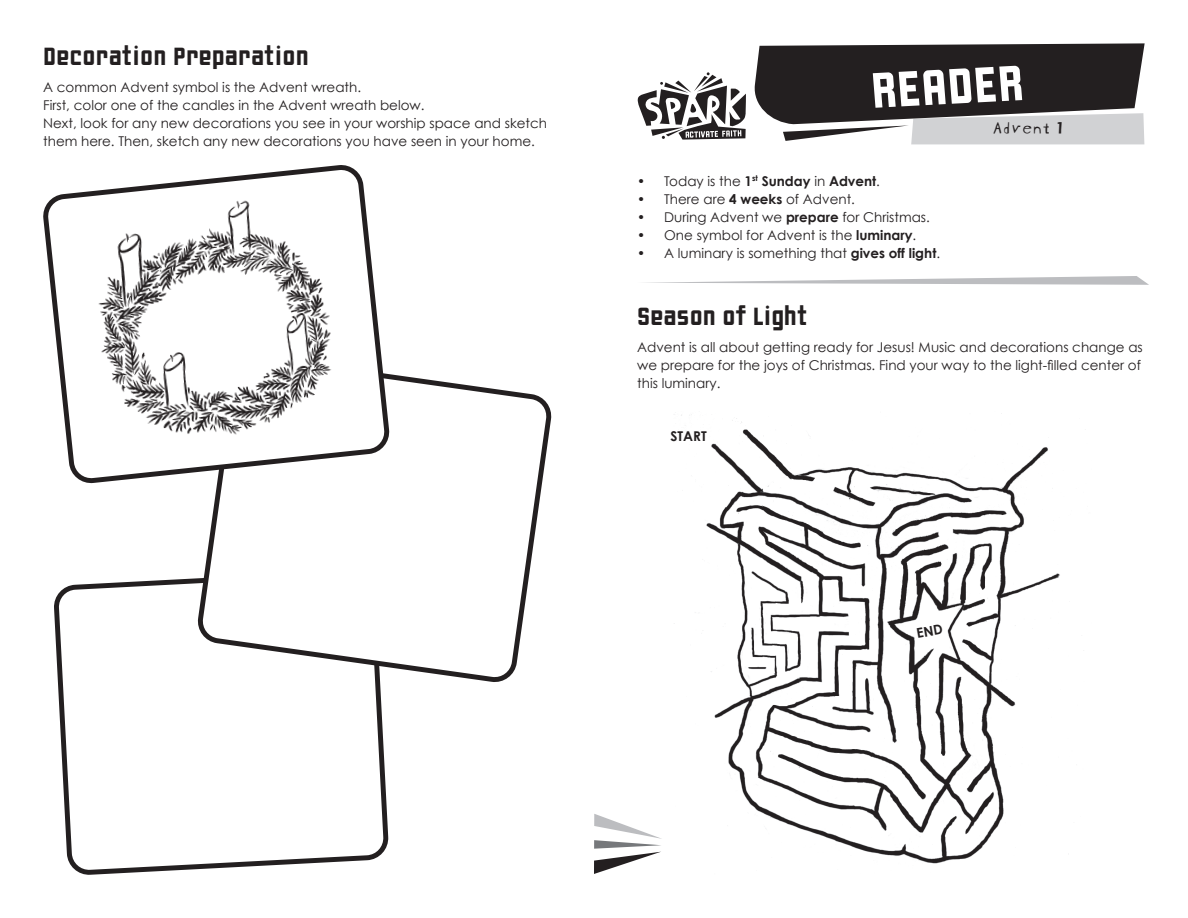
<style>
.page{position:relative;width:1188px;height:918px;background:#fff}
.page>*{position:absolute;margin:0;border:0;box-sizing:border-box;transform-origin:0 0}
.t1{font:54px "Liquorstore";color:#fff}
.t2{font:27px "Liquorstore";color:#231f20}
.t3{font:18px "Blockhead Uplugged";color:#231f20}
.t4{font:13.5px/18px "Century Gothic";color:#231f20}
.t5{font:700 13.5px "Century Gothic";color:#231f20}
.s1{font-weight:700}
</style>
<div class="page">
<svg style="left:754px;top:43px;width:391px;height:101px;background:#5b585a"></svg>
<svg style="left:637px;top:72px;width:109px;height:68px"></svg>
<img style="left:681px;top:413px;width:379px;height:451px">
<svg style="left:594px;top:814px;width:68px;height:60px"></svg>
<svg style="left:646px;top:276px;width:503px;height:9px"></svg>
<svg style="left:56px;top:578px;width:330px;height:295px"></svg>
<svg style="left:193px;top:374px;width:359px;height:312px"></svg>
<svg style="left:45px;top:166px;width:343px;height:316px"></svg>
<svg style="left:917px;top:624px;width:26px;height:14px"></svg>
<h2 class="t2" style="left:43px;top:42px;width:267px">Decoration Preparation</h2>
<p class="t4" style="left:43px;top:78px;width:505px">A common Advent symbol is the Advent wreath.<br>First, color one of the candles in the Advent wreath below.<br>Next, look for any new decorations you see in your worship space and sketch them here. Then, sketch any new decorations you have seen in your home.</p>
<h1 class="t1" style="left:870px;top:62px;width:154px;rotate:-3deg">READER</h1>
<h3 class="t3" style="left:992px;top:113px;width:73px">Advent 1</h3>
<p class="t4" style="left:637px;top:172px;width:244px">• Today is the <span class="s1">1</span><sup>st</sup> <span class="s1">Sunday</span> in <span class="s1">Advent</span>.</p>
<p class="t4" style="left:637px;top:190px;width:219px">• There are <span class="s1">4 weeks</span> of Advent.</p>
<p class="t4" style="left:637px;top:208px;width:294px">• During Advent we <span class="s1">prepare</span> for Christmas.</p>
<p class="t4" style="left:637px;top:226px;width:281px">• One symbol for Advent is the <span class="s1">luminary</span>.</p>
<p class="t4" style="left:637px;top:244px;width:304px">• A luminary is something that <span class="s1">gives off light</span>.</p>
<h2 class="t2" style="left:637px;top:302px;width:172px">Season of Light</h2>
<p class="t4" style="left:637px;top:338px;width:507px">Advent is all about getting ready for Jesus! Music and decorations change as we prepare for the joys of Christmas. Find your way to the light-filled center of this luminary.</p>
<p class="t5" style="left:670px;top:427px;width:38px">START</p>
</div>
